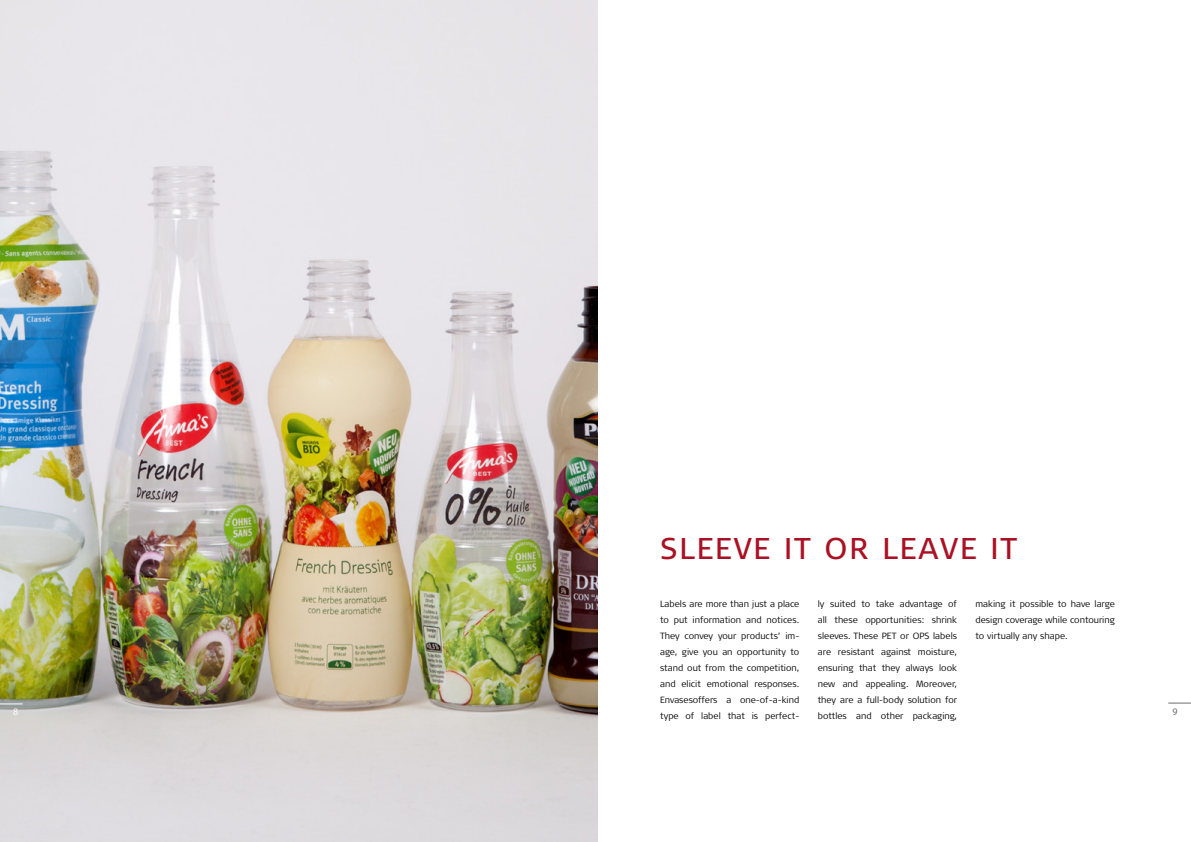
<style>
.page{position:relative;width:1191px;height:842px;background:#fff}
.page>*{position:absolute;margin:0;border:0;box-sizing:border-box;transform-origin:0 0}
.t1{font:30px "Signa OT";letter-spacing:.06em;color:#aa1124}
.t2{font:10px "Myriad Pro";color:#fff}
.t3{font:10px "Myriad Pro";color:#706f6f}
.t4{font:300 9px/16px "Signa OT";color:#000;text-align:justify}
</style>
<div class="page">
<svg style="left:1168px;top:702px;width:23px;height:1px"></svg>
<img style="left:0;top:0;width:597px;height:842px">
<h1 class="t1" style="left:660px;top:531px;width:358px">SLEEVE IT OR LEAVE IT</h1>
<p class="t4" style="left:660px;top:596px;width:141px">Labels are more than just a place to put information and notices.<br>They convey your products’ im&shy;age, give you an opportunity to stand out from the competition, and elicit emotional responses.<br>Envasesoffers a one-of-a-kind type of label that is perfect-</p>
<p class="t4" style="left:818px;top:596px;width:141px">ly suited to take advantage of all these opportunities: shrink sleeves. These PET or OPS labels are resistant against moisture, ensuring that they always look new and appealing. Moreover, they are a full-body solution for bottles and other packaging,</p>
<p class="t4" style="left:975px;top:596px;width:141px">making it possible to have large design coverage while contouring to virtually any shape.</p>
<p class="t2" style="left:13px;top:705px;width:7px">8</p>
<p class="t3" style="left:1172px;top:705px;width:7px">9</p>
</div>
